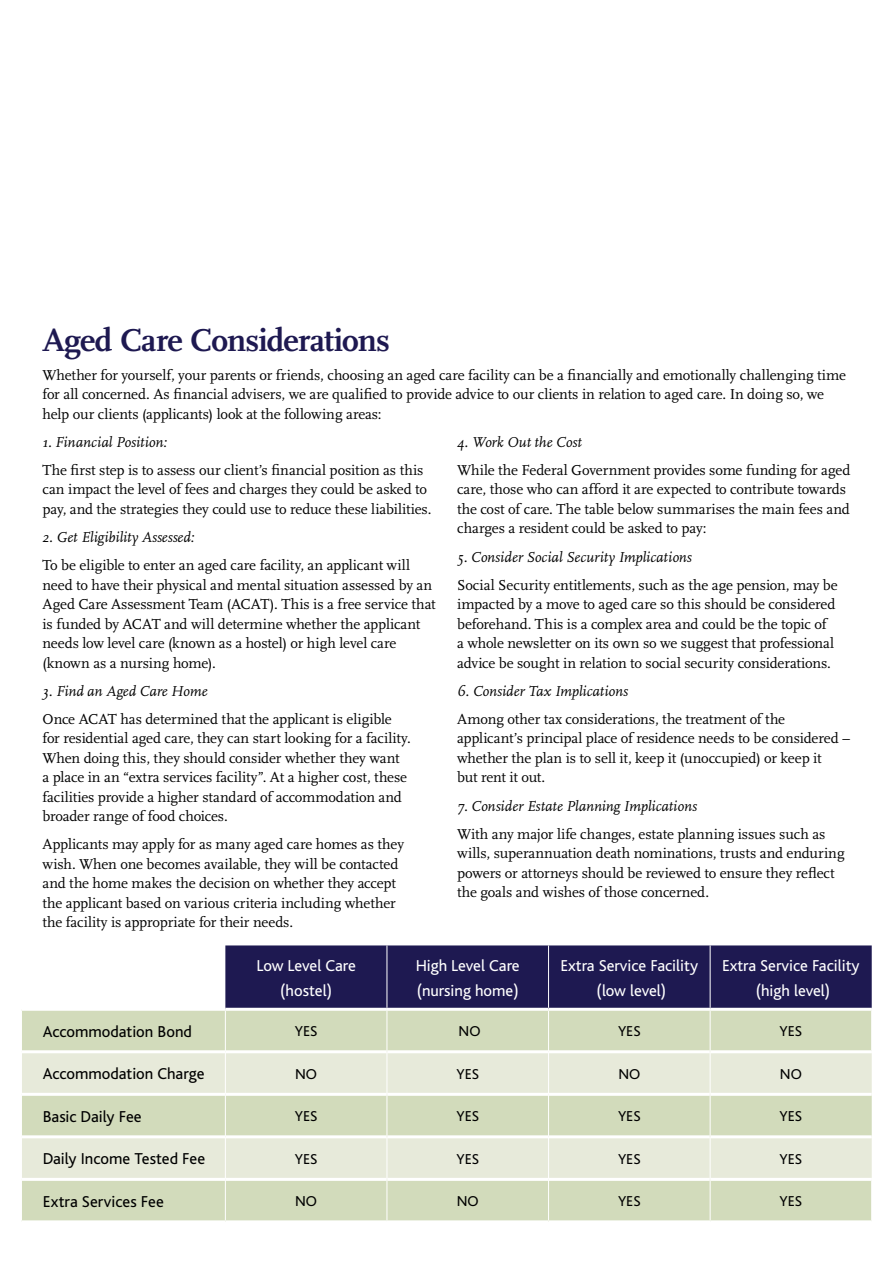
<style>
.page{position:relative;width:893px;height:1263px;background:#fff}
.page>*{position:absolute;margin:0;border:0;box-sizing:border-box;transform-origin:0 0}
.t1{font:700 33px "FF Scala";letter-spacing:-.025em;color:#1e1951}
.t2{font:16.5px "Bliss";color:#fff}
.t3{font:16.5px "Bliss";color:#000}
.t4{font:15px/19.5px "FF Scala";letter-spacing:-.005em;color:#000}
.t5{font:italic 15px "FF Scala";letter-spacing:-.005em;color:#000}
.t6{font:15px "Bliss";color:#000}
</style>
<div class="page">
<div style="left:22px;top:1011px;width:849px;height:209px;background:#d2dbbb"></div>
<svg style="left:22px;top:1053px;width:850px;height:125px;background:#e0e5d0"></svg>
<hr style="left:226px;top:1093px;width:161px;height:3px;background:#fff">
<hr style="left:387px;top:1093px;width:161px;height:3px;background:#fff">
<hr style="left:549px;top:1093px;width:161px;height:3px;background:#fff">
<hr style="left:710px;top:1093px;width:162px;height:3px;background:#fff">
<hr style="left:226px;top:1135px;width:161px;height:3px;background:#fff">
<hr style="left:387px;top:1135px;width:161px;height:3px;background:#fff">
<hr style="left:549px;top:1135px;width:161px;height:3px;background:#fff">
<hr style="left:710px;top:1135px;width:162px;height:3px;background:#fff">
<hr style="left:22px;top:1093px;width:203px;height:3px;background:#fff">
<hr style="left:22px;top:1135px;width:203px;height:3px;background:#fff">
<hr style="left:22px;top:1178px;width:203px;height:3px;background:#fff">
<hr style="left:226px;top:1178px;width:161px;height:3px;background:#fff">
<hr style="left:387px;top:1178px;width:161px;height:3px;background:#fff">
<hr style="left:549px;top:1178px;width:161px;height:3px;background:#fff">
<hr style="left:710px;top:1178px;width:162px;height:3px;background:#fff">
<hr style="left:22px;top:1050px;width:203px;height:3px;background:#fff">
<hr style="left:226px;top:1050px;width:161px;height:3px;background:#fff">
<hr style="left:387px;top:1050px;width:161px;height:3px;background:#fff">
<hr style="left:549px;top:1050px;width:161px;height:3px;background:#fff">
<hr style="left:710px;top:1050px;width:162px;height:3px;background:#fff">
<div style="left:225px;top:945px;width:647px;height:63px;background:#1e1951"></div>
<hr style="left:387px;top:971px;width:1px;height:37px;background:#fff">
<hr style="left:548px;top:971px;width:1px;height:37px;background:#fff">
<hr style="left:710px;top:971px;width:1px;height:37px;background:#fff">
<hr style="left:225px;top:1011px;width:1px;height:41px;background:#fff">
<hr style="left:387px;top:1011px;width:1px;height:41px;background:#fff">
<hr style="left:548px;top:1011px;width:1px;height:41px;background:#fff">
<hr style="left:710px;top:1011px;width:1px;height:41px;background:#fff">
<hr style="left:225px;top:1052px;width:1px;height:42px;background:#fff">
<hr style="left:387px;top:1052px;width:1px;height:42px;background:#fff">
<hr style="left:548px;top:1052px;width:1px;height:42px;background:#fff">
<hr style="left:710px;top:1052px;width:1px;height:42px;background:#fff">
<hr style="left:225px;top:1094px;width:1px;height:43px;background:#fff">
<hr style="left:387px;top:1094px;width:1px;height:43px;background:#fff">
<hr style="left:548px;top:1094px;width:1px;height:43px;background:#fff">
<hr style="left:710px;top:1094px;width:1px;height:43px;background:#fff">
<hr style="left:225px;top:1137px;width:1px;height:42px;background:#fff">
<hr style="left:387px;top:1137px;width:1px;height:42px;background:#fff">
<hr style="left:548px;top:1137px;width:1px;height:42px;background:#fff">
<hr style="left:710px;top:1137px;width:1px;height:42px;background:#fff">
<hr style="left:225px;top:1179px;width:1px;height:41px;background:#fff">
<hr style="left:387px;top:1179px;width:1px;height:41px;background:#fff">
<hr style="left:548px;top:1179px;width:1px;height:41px;background:#fff">
<hr style="left:710px;top:1179px;width:1px;height:41px;background:#fff">
<h1 class="t1" style="left:43px;top:321px;width:349px">Aged Care Considerations</h1>
<p class="t4" style="left:43px;top:365px;width:805px">Whether for yourself, your parents or friends, choosing an aged care facility can be a financially and emotionally challenging time for all concerned. As financial advisers, we are qualified to provide advice to our clients in relation to aged care. In doing so, we help our clients (applicants) look at the following areas:</p>
<p class="t5" style="left:43px;top:434px;width:126px">1. Financial Position:</p>
<p class="t4" style="left:43px;top:460px;width:390px">The first step is to assess our client’s financial position as this can impact the level of fees and charges they could be asked to pay, and the strategies they could use to reduce these liabilities.</p>
<p class="t5" style="left:43px;top:529px;width:153px">2. Get Eligibility Assessed:</p>
<p class="t4" style="left:43px;top:556px;width:395px">To be eligible to enter an aged care facility, an applicant will need to have their physical and mental situation assessed by an Aged Care Assessment Team (ACAT). This is a free service that is funded by ACAT and will determine whether the applicant needs low level care (known as a hostel) or high level care (known as a nursing home).</p>
<p class="t5" style="left:43px;top:683px;width:166px">3. Find an Aged Care Home</p>
<p class="t4" style="left:43px;top:710px;width:370px">Once ACAT has determined that the applicant is eligible for residential aged care, they can start looking for a facility.<br>When doing this, they should consider whether they want<br>a place in an “extra services facility”. At a higher cost, these facilities provide a higher standard of accommodation and broader range of food choices.</p>
<p class="t4" style="left:43px;top:835px;width:363px">Applicants may apply for as many aged care homes as they wish. When one becomes available, they will be contacted and the home makes the decision on whether they accept the applicant based on various criteria including whether the facility is appropriate for their needs.</p>
<p class="t5" style="left:457px;top:434px;width:126px">4. Work Out the Cost</p>
<p class="t4" style="left:457px;top:460px;width:395px">While the Federal Government provides some funding for aged care, those who can afford it are expected to contribute towards the cost of care. The table below summarises the main fees and charges a resident could be asked to pay:</p>
<p class="t5" style="left:457px;top:549px;width:236px">5. Consider Social Security Implications</p>
<p class="t4" style="left:457px;top:575px;width:382px">Social Security entitlements, such as the age pension, may be impacted by a move to aged care so this should be considered beforehand. This is a complex area and could be the topic of<br>a whole newsletter on its own so we suggest that professional advice be sought in relation to social security considerations.</p>
<p class="t5" style="left:457px;top:683px;width:172px">6. Consider Tax Implications</p>
<p class="t4" style="left:457px;top:710px;width:395px">Among other tax considerations, the treatment of the applicant’s principal place of residence needs to be considered – whether the plan is to sell it, keep it (unoccupied) or keep it<br>but rent it out.</p>
<p class="t5" style="left:457px;top:798px;width:241px">7. Consider Estate Planning Implications</p>
<p class="t4" style="left:457px;top:824px;width:389px">With any major life changes, estate planning issues such as wills, superannuation death nominations, trusts and enduring powers or attorneys should be reviewed to ensure they reflect the goals and wishes of those concerned.</p>
<p class="t2" style="left:256px;top:957px;width:101px">Low Level Care</p>
<p class="t2" style="left:416px;top:957px;width:105px">High Level Care</p>
<p class="t2" style="left:560px;top:957px;width:139px">Extra Service Facility</p>
<p class="t2" style="left:722px;top:957px;width:139px">Extra Service Facility</p>
<p class="t2" style="left:280px;top:981px;width:53px">(hostel)</p>
<p class="t2" style="left:417px;top:981px;width:103px">(nursing home)</p>
<p class="t2" style="left:596px;top:981px;width:71px">(low level)</p>
<p class="t2" style="left:756px;top:981px;width:76px">(high level)</p>
<p class="t3" style="left:43px;top:1023px;width:151px">Accommodation Bond</p>
<p class="t6" style="left:295px;top:1023px;width:16px">Yes</p>
<p class="t6" style="left:459px;top:1023px;width:23px">No</p>
<p class="t6" style="left:618px;top:1023px;width:16px">Yes</p>
<p class="t6" style="left:780px;top:1023px;width:16px">Yes</p>
<p class="t3" style="left:43px;top:1065px;width:163px">Accommodation Charge</p>
<p class="t6" style="left:295px;top:1066px;width:23px">No</p>
<p class="t6" style="left:456px;top:1066px;width:16px">Yes</p>
<p class="t6" style="left:618px;top:1066px;width:23px">No</p>
<p class="t6" style="left:780px;top:1066px;width:23px">No</p>
<p class="t3" style="left:43px;top:1108px;width:101px">Basic Daily Fee</p>
<p class="t6" style="left:295px;top:1108px;width:16px">Yes</p>
<p class="t6" style="left:456px;top:1108px;width:16px">Yes</p>
<p class="t6" style="left:618px;top:1108px;width:16px">Yes</p>
<p class="t6" style="left:780px;top:1108px;width:16px">Yes</p>
<p class="t3" style="left:43px;top:1150px;width:164px">Daily Income Tested Fee</p>
<p class="t6" style="left:295px;top:1151px;width:16px">Yes</p>
<p class="t6" style="left:456px;top:1151px;width:16px">Yes</p>
<p class="t6" style="left:618px;top:1151px;width:16px">Yes</p>
<p class="t6" style="left:780px;top:1151px;width:16px">Yes</p>
<p class="t3" style="left:43px;top:1193px;width:123px">Extra Services Fee</p>
<p class="t6" style="left:295px;top:1193px;width:23px">No</p>
<p class="t6" style="left:457px;top:1193px;width:23px">No</p>
<p class="t6" style="left:618px;top:1193px;width:16px">Yes</p>
<p class="t6" style="left:780px;top:1193px;width:16px">Yes</p>
</div>
